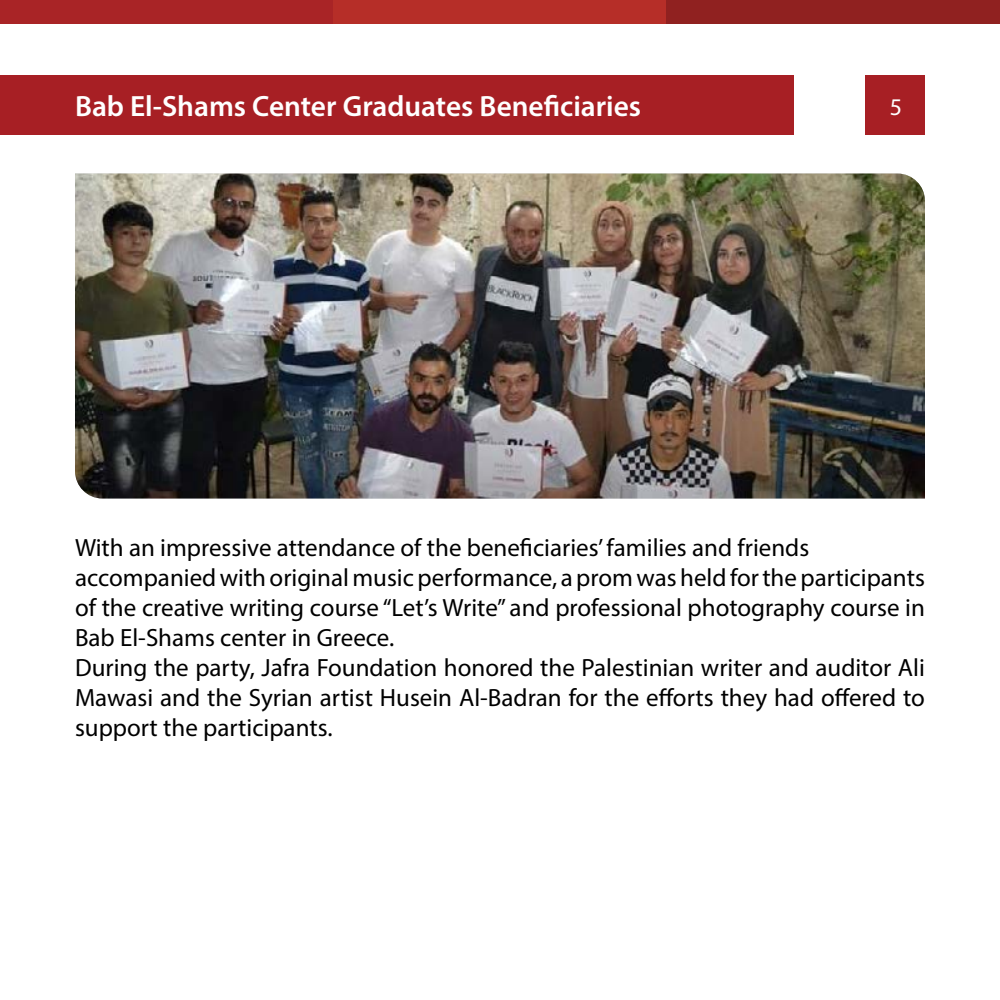
<style>
.page{position:relative;width:1000px;height:1000px;background:#fff}
.page>*{position:absolute;margin:0;border:0;box-sizing:border-box;transform-origin:0 0}
.t1{font:600 29.38px "Myriad Pro";color:#fff}
.t2{font:25px/30px "Myriad Pro";color:#000}
.t3{font:24px "Myriad Pro";color:#fff}
</style>
<div class="page">
<div style="left:0;top:75px;width:794px;height:60px;background:#a71f24"></div>
<div style="left:865px;top:75px;width:60px;height:60px;background:#a71f24"></div>
<div style="left:0;top:0;width:333px;height:24px;background:#a92426"></div>
<div style="left:333px;top:0;width:334px;height:24px;background:#b62e28"></div>
<div style="left:667px;top:0;width:333px;height:24px;background:#902120"></div>
<img style="left:75px;top:174px;width:850px;height:325px">
<p class="t1" style="left:75px;top:87px;width:568px">Bab El-Shams Center Graduates Beneficiaries</p>
<p class="t3" style="left:890px;top:92px;width:14px">5</p>
<p class="t2" style="left:75px;top:532px;width:852px">With an impressive attendance of the beneficiaries’families and friends accompaniedwithoriginalmusicperformance a, promwasheldfortheparticipants of the creative writing course“Let s’ Write”and professional photography course in Bab El-Shams center in Greece.<br>During the party, Jafra Foundation honored the Palestinian writer and auditor Ali Mawasi and the Syrian artist Husein Al-Badran for the efforts they had offered to support the participants.</p>
</div>
